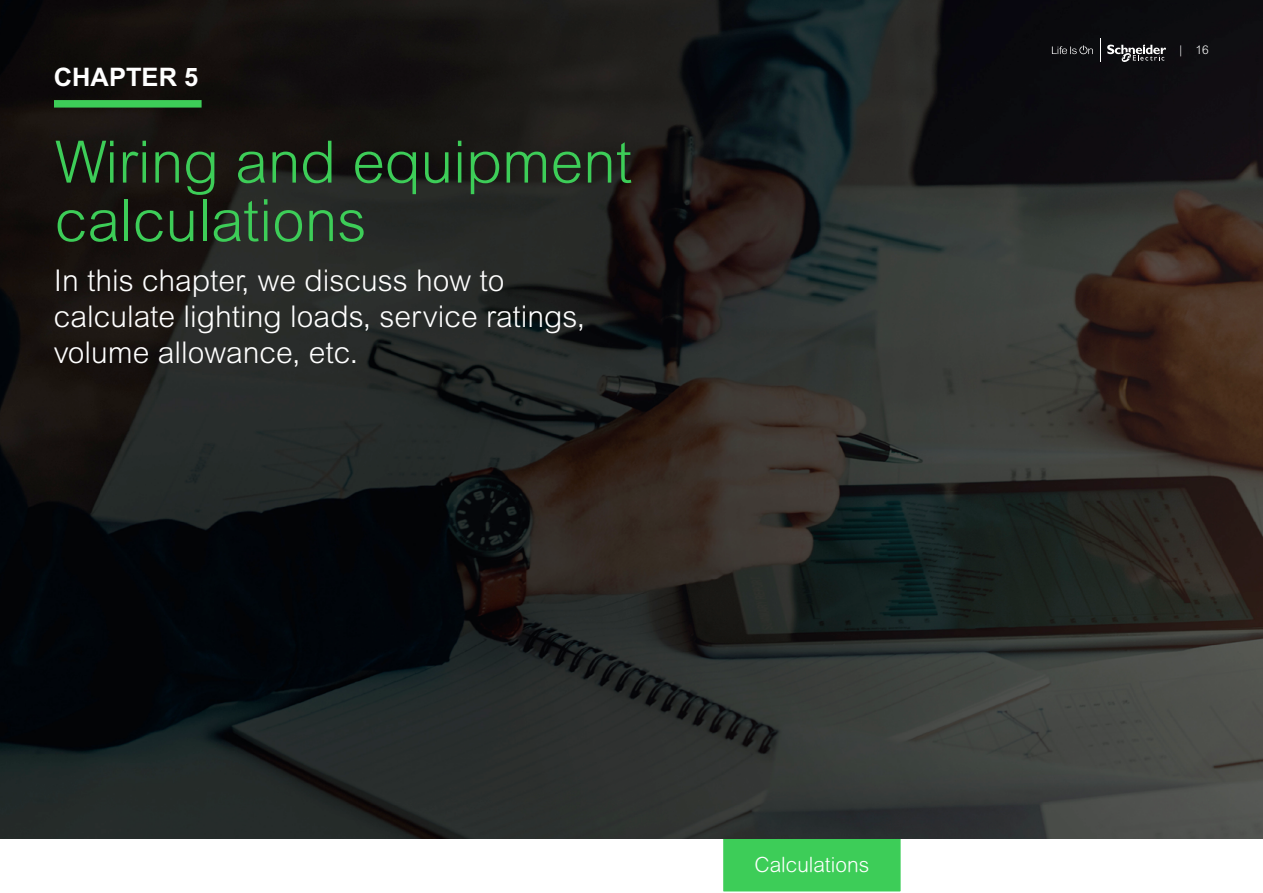
<style>
.page{position:relative;width:1263px;height:893px;background:#fff}
.page>*{position:absolute;margin:0;border:0;box-sizing:border-box;transform-origin:0 0}
.Green_title_39_39{font:300 58.5px/58.5px "Arial MT Pro";color:#3dcd58}
.Subtitle-white_20_A{font:300 30px/36px "Arial MT Pro";color:#fff}
.Chapter{font:700 25.5px "Arial MT Pro";color:#fff}
.t1{font:300 21px "Arial Rounded MT Std";color:#fff}
.t2{font:300 12px "Arial MT Pro";color:#fff}
</style>
<div class="page">
<img style="left:0;top:0;width:1263px;height:839px">
<div style="left:54px;top:100px;width:148px;height:8px;background:#3dcd58"></div>
<svg style="left:1052px;top:45px;width:41px;height:9px"></svg>
<svg style="left:1107px;top:45px;width:59px;height:18px"></svg>
<svg style="left:1100px;top:39px;width:1px;height:23px"></svg>
<svg style="left:721px;top:837px;width:182px;height:55px;background:#42c85b"></svg>
<p class="Chapter" style="left:54px;top:62px;width:146px">CHAPTER 5</p>
<p class="Green_title_39_39" style="left:55px;top:134px;width:578px">Wiring and equipment calculations</p>
<p class="Subtitle-white_20_A" style="left:54px;top:263px;width:533px">In this chapter, we discuss how to calculate lighting loads, service ratings, volume allowance, etc.</p>
<p class="t1" style="left:754px;top:853px;width:116px">Calculations</p>
<p class="t2" style="left:1179px;top:42px;width:31px">| 16</p>
</div>
